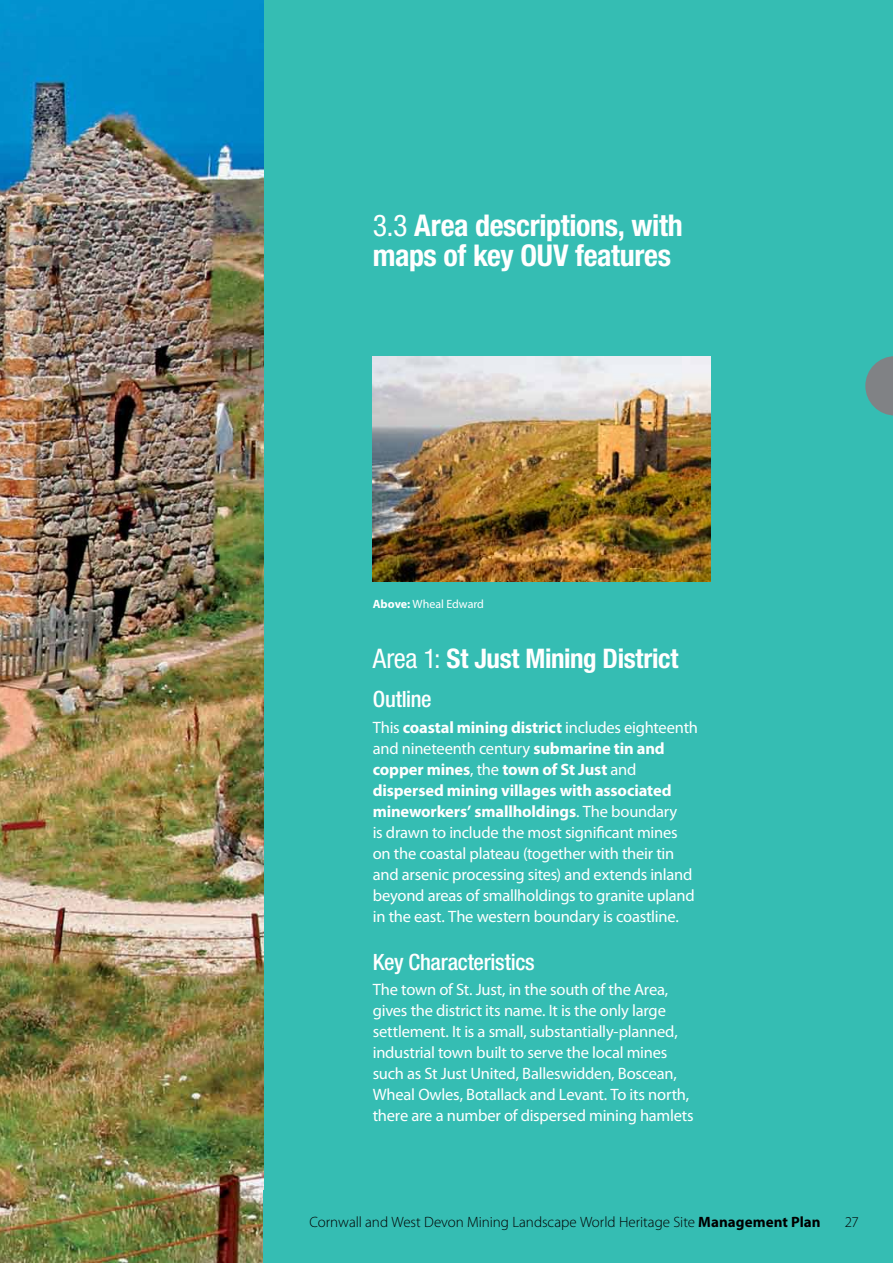
<style>
.page{position:relative;width:893px;height:1263px;background:#fff}
.page>*{position:absolute;margin:0;border:0;box-sizing:border-box;transform-origin:0 0}
.t1{font:700 condensed 30px/30px "Helvetica Neue";letter-spacing:-.015em;color:#fff}
.t2{font:700 condensed 27px "Helvetica Neue";letter-spacing:-.01em;color:#fff}
.t3{font:500 condensed 22.5px "Helvetica Neue";letter-spacing:-.015em;color:#fff}
.t4{font:16.5px/21px "Myriad Pro";letter-spacing:-.015em;color:#fff}
.t5{font:300 15px "Myriad Pro";color:#000}
.t6{font:12px "Myriad Pro";letter-spacing:-.005em;color:#fff}
.s1{font-weight:400}
.s2{font-weight:700}
</style>
<div class="page">
<div style="left:62px;top:0;width:831px;height:1263px;background:#35bdb3"></div>
<img style="left:0;top:0;width:264px;height:1263px">
<img style="left:373px;top:356px;width:338px;height:225px">
<svg style="left:865px;top:356px;width:28px;height:59px"></svg>
<h1 class="t1" style="left:373px;top:210px;width:311px"><span class="s1">3.3</span> Area descriptions, with maps of key OUV features</h1>
<p class="t6" style="left:373px;top:596px;width:113px"><span class="s2">Above:</span> Wheal Edward</p>
<h2 class="t2" style="left:373px;top:642px;width:307px"><span class="s1">Area 1:</span> St Just Mining District</h2>
<h3 class="t3" style="left:373px;top:686px;width:60px">Outline</h3>
<p class="t4" style="left:373px;top:716px;width:327px">This <span class="s2">coastal mining district</span> includes eighteenth and nineteenth century <span class="s2">submarine tin and copper mines</span>, the <span class="s2">town of St Just</span> and <span class="s2">dispersed mining villages with associated mineworkers’ smallholdings</span>. The boundary<br>is drawn to include the most significant mines on the coastal plateau (together with their tin and arsenic processing sites) and extends inland beyond areas of smallholdings to granite upland in the east. The western boundary is coastline.</p>
<h3 class="t3" style="left:373px;top:948px;width:163px">Key Characteristics</h3>
<p class="t4" style="left:373px;top:979px;width:323px">The town of St. Just, in the south of the Area, gives the district its name. It is the only large settlement. It is a small, substantially-planned, industrial town built to serve the local mines such as St Just United, Balleswidden, Boscean, Wheal Owles, Botallack and Levant. To its north, there are a number of dispersed mining hamlets</p>
<p class="t5" style="left:310px;top:1214px;width:513px">Cornwall and West Devon Mining Landscape World Heritage Site <span class="s2">Management Plan</span></p>
<p class="t5" style="left:845px;top:1214px;width:16px">27</p>
</div>
